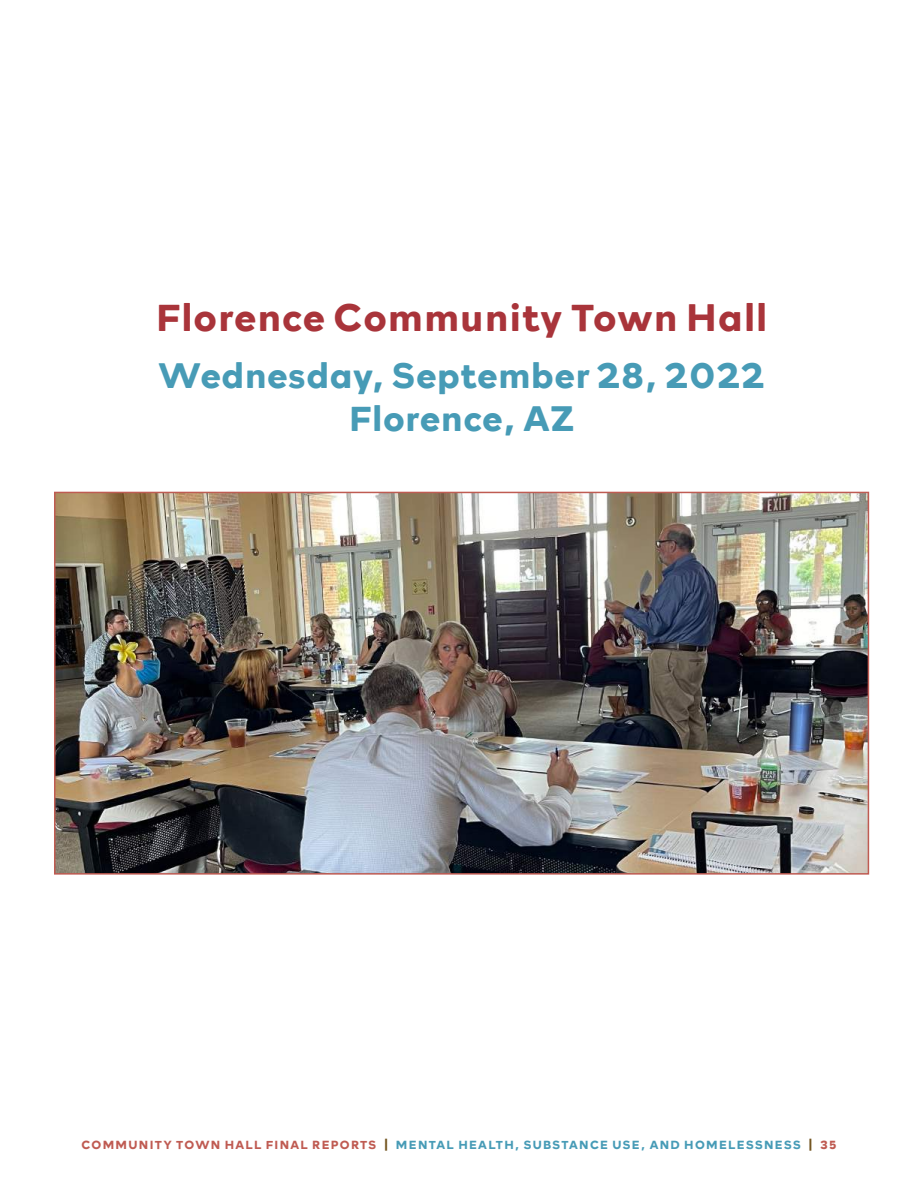
<style>
.page{position:relative;width:918px;height:1188px;background:#fff}
.page>*{position:absolute;margin:0;border:0;box-sizing:border-box;transform-origin:0 0}
.t1{font:700 39px "Rockford Sans";letter-spacing:.04em;color:#a9343a}
.t2{font:700 36px/43.2px "Rockford Sans";letter-spacing:.03em;color:#479bb6;text-align:center}
.t3{font:700 12px "Rockford Sans";letter-spacing:.11em;color:#479bb6}
.s1{color:#bf5b52}
.s2{color:#735520}
</style>
<div class="page">
<img style="left:57px;top:495px;width:809px;height:377px">
<div style="left:54px;top:492px;width:815px;height:383px;border:2px solid #bf5b52"></div>
<h1 class="t1" style="left:156px;top:288px;width:613px">Florence Community Town Hall</h1>
<h2 class="t2" style="left:158px;top:351px;width:608px">Wednesday, September 28, 2022<br>Florence, AZ</h2>
<p class="t3" style="left:82px;top:1136px;width:756px"><span class="s1">COMMUNITY TOWN HALL FINAL REPORTS</span> <span class="s2">|</span> MENTAL HEALTH, SUBSTANCE USE, AND HOMELESSNESS <span class="s2">|</span> <span class="s1">35</span></p>
</div>
